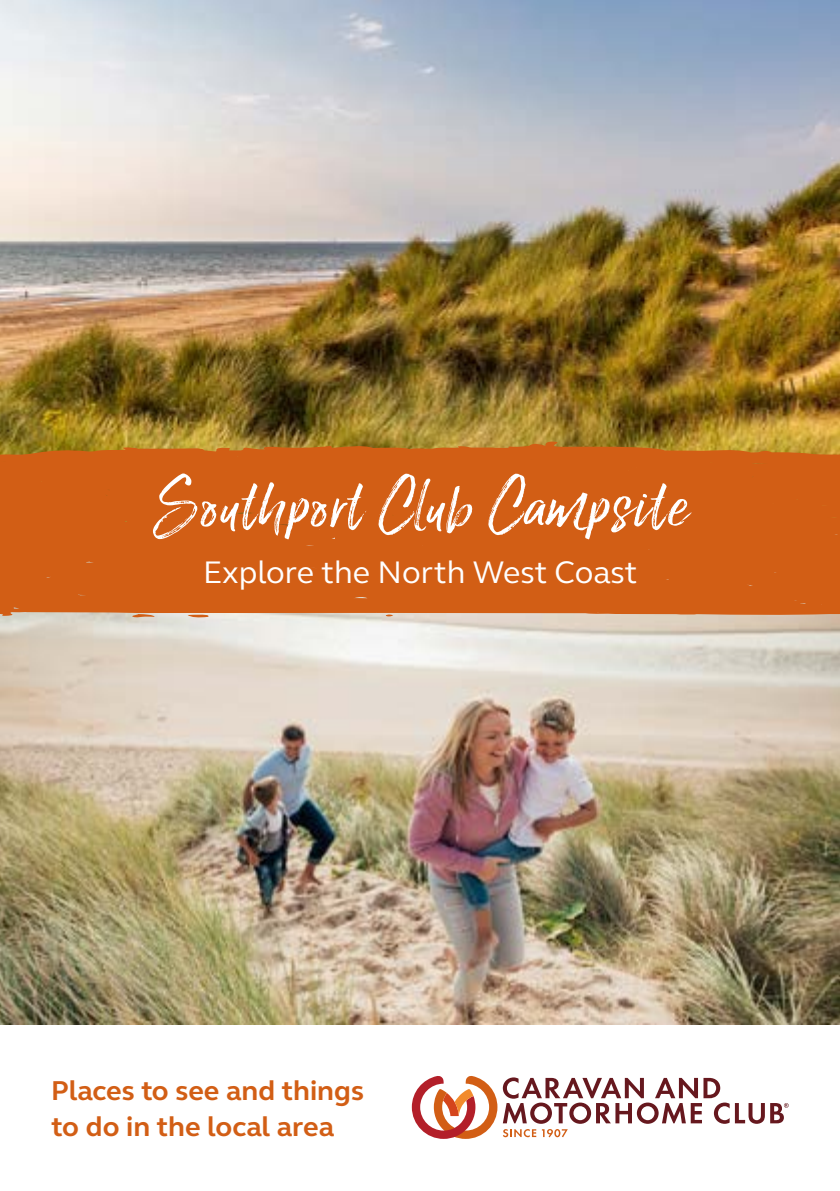
<style>
.page{position:relative;width:840px;height:1191px;background:#fff}
.page>*{position:absolute;margin:0;border:0;box-sizing:border-box;transform-origin:0 0}
.t1{font:76px "Lucky Fellas Win";letter-spacing:.025em;color:#fff}
.t2{font:32px "FS Elliot";color:#fff}
.t3{font:700 28px/36px "FS Elliot";color:#d25e15}
</style>
<div class="page">
<img style="left:0;top:0;width:839px;height:1024px">
<svg style="left:187px;top:616px;width:23px;height:2px"></svg>
<svg style="left:130px;top:616px;width:25px;height:2px"></svg>
<div style="left:0;top:441px;width:839px;height:175px;background:#d25e15"></div>
<svg style="left:411px;top:1076px;width:377px;height:62px"></svg>
<h1 class="t1" style="left:153px;top:457px;width:535px">Southport Club Campsite</h1>
<p class="t2" style="left:203px;top:550px;width:435px">Explore the North West Coast</p>
<p class="t3" style="left:51px;top:1072px;width:314px">Places to see and things to do in the local area</p>
</div>
